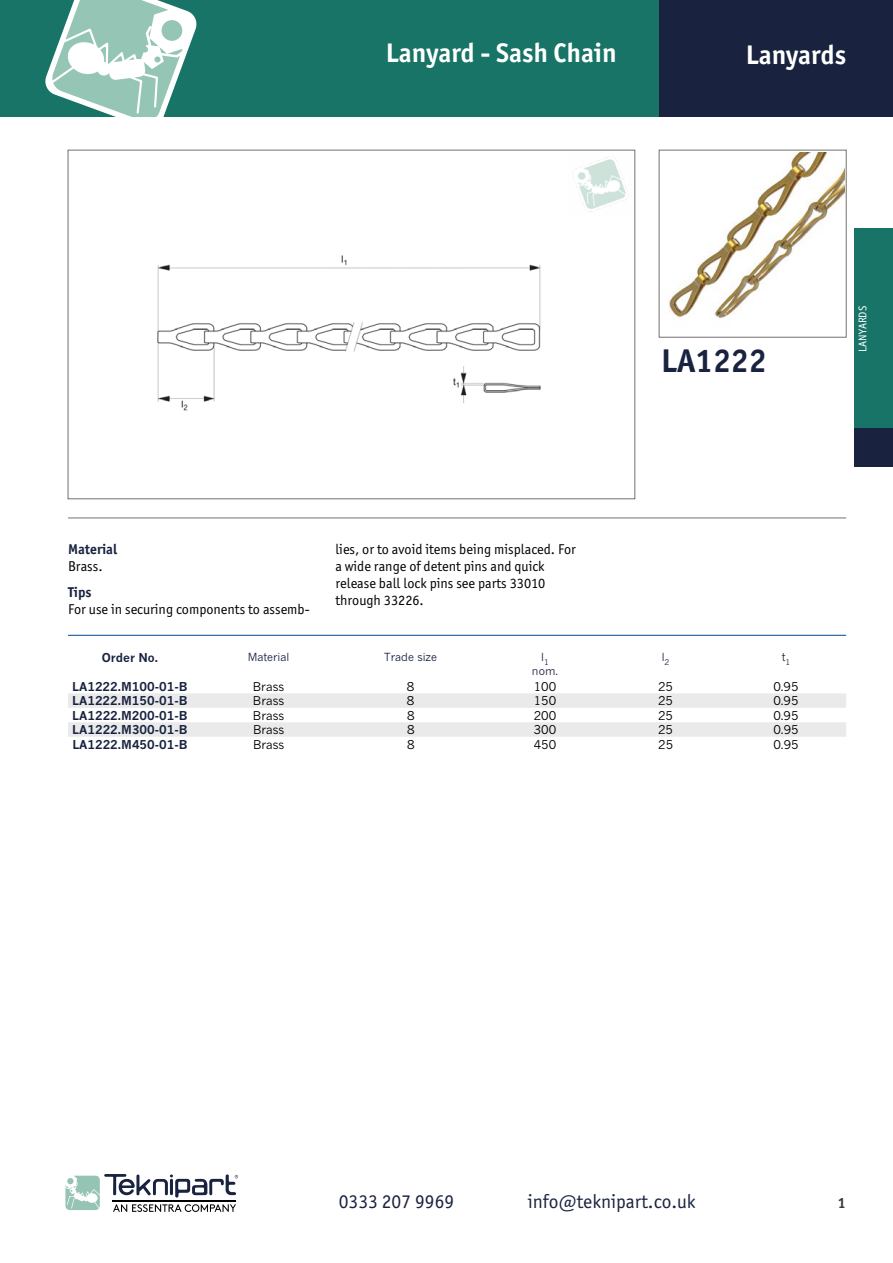
<style>
.page{position:relative;width:893px;height:1263px;background:#fff}
.page>*{position:absolute;margin:0;border:0;box-sizing:border-box;transform-origin:0 0}
.t1{font:700 33px "Officina Sans ITC Pro";color:#192340}
.t2{font:700 27px "Officina Sans ITC Pro";color:#fff}
.t3{font:19.5px "Officina Sans ITC Pro";color:#192340}
.t4{font:700 15px "Officina Sans ITC Pro";color:#3c3c3b}
.t5{font:14.25px/17.1px "Officina Sans ITC Pro";color:#000}
.t6{font:700 14.25px "Officina Sans ITC Pro";color:#192340}
.t7{font:700 12px "News Gothic MT Pro";color:#192340}
.t8{font:12px "News Gothic MT Pro";color:#000}
.t9{font:11.25px "Officina Sans ITC Pro";color:#fff}
.t10{font:11.1px/13.2px "News Gothic MT Pro";color:#192340;text-align:center}
</style>
<div class="page">
<div style="left:0;top:0;width:659px;height:116px;background:#177466"></div>
<svg style="left:45px;top:0;width:152px;height:116px"></svg>
<div style="left:659px;top:0;width:234px;height:116px;background:#192340"></div>
<div style="left:855px;top:228px;width:38px;height:200px;background:#177466"></div>
<div style="left:855px;top:428px;width:38px;height:38px;background:#192340"></div>
<svg style="left:68px;top:693px;width:778px;height:44px"></svg>
<img style="left:157px;top:255px;width:384px;height:156px">
<img style="left:572px;top:157px;width:57px;height:55px">
<div style="left:659px;top:150px;width:187px;height:187px;border:1px solid #746f70"></div>
<img style="left:669px;top:152px;width:175px;height:166px">
<svg style="left:65px;top:1174px;width:173px;height:38px"></svg>
<hr style="left:68px;top:518px;width:778px;height:1px;background:#746f70">
<hr style="left:68px;top:635px;width:778px;height:1px;background:#00488d">
<h2 class="t2" style="left:386px;top:36px;width:232px">Lanyard - Sash Chain</h2>
<h2 class="t2" style="left:746px;top:38px;width:102px">Lanyards</h2>
<h1 class="t1" style="left:661px;top:340px;width:107px">LA1222</h1>
<p class="t9" style="left:856px;top:352px;width:47px;rotate:-90deg">LANYARDS</p>
<p class="t6" style="left:68px;top:540px;width:51px">Material</p>
<p class="t5" style="left:68px;top:558px;width:36px">Brass.</p>
<p class="t6" style="left:68px;top:583px;width:25px">Tips</p>
<p class="t5" style="left:68px;top:600px;width:243px">For use in securing components to assemb-</p>
<p class="t5" style="left:335px;top:541px;width:242px">lies, or to avoid items being misplaced. For a wide range of detent pins and quick release ball lock pins see parts 33010 through 33226.</p>
<p class="t7" style="left:102px;top:650px;width:58px">Order No.</p>
<p class="t10" style="left:248px;top:650px;width:43px">Material</p>
<p class="t10" style="left:384px;top:650px;width:54px">Trade size</p>
<p class="t10" style="left:532px;top:650px;width:27px">l<sub>1 </sub>nom.</p>
<p class="t10" style="left:662px;top:650px;width:9px">l<sub>2</sub></p>
<p class="t10" style="left:782px;top:650px;width:10px">t<sub>1</sub></p>
<p class="t7" style="left:72px;top:679px;width:117px">LA1222.M100-01-B</p>
<p class="t8" style="left:253px;top:679px;width:33px">Brass</p>
<p class="t8" style="left:407px;top:679px;width:9px">8</p>
<p class="t8" style="left:534px;top:679px;width:24px">100</p>
<p class="t8" style="left:658px;top:679px;width:16px">25</p>
<p class="t8" style="left:773px;top:679px;width:27px">0.95</p>
<p class="t7" style="left:72px;top:693px;width:117px">LA1222.M150-01-B</p>
<p class="t8" style="left:253px;top:693px;width:33px">Brass</p>
<p class="t8" style="left:407px;top:693px;width:9px">8</p>
<p class="t8" style="left:534px;top:693px;width:24px">150</p>
<p class="t8" style="left:658px;top:693px;width:16px">25</p>
<p class="t8" style="left:773px;top:693px;width:27px">0.95</p>
<p class="t7" style="left:72px;top:708px;width:117px">LA1222.M200-01-B</p>
<p class="t8" style="left:253px;top:708px;width:33px">Brass</p>
<p class="t8" style="left:407px;top:708px;width:9px">8</p>
<p class="t8" style="left:534px;top:708px;width:24px">200</p>
<p class="t8" style="left:658px;top:708px;width:16px">25</p>
<p class="t8" style="left:773px;top:708px;width:27px">0.95</p>
<p class="t7" style="left:72px;top:722px;width:117px">LA1222.M300-01-B</p>
<p class="t8" style="left:253px;top:722px;width:33px">Brass</p>
<p class="t8" style="left:407px;top:722px;width:9px">8</p>
<p class="t8" style="left:534px;top:722px;width:24px">300</p>
<p class="t8" style="left:658px;top:722px;width:16px">25</p>
<p class="t8" style="left:773px;top:722px;width:27px">0.95</p>
<p class="t7" style="left:72px;top:737px;width:117px">LA1222.M450-01-B</p>
<p class="t8" style="left:253px;top:737px;width:33px">Brass</p>
<p class="t8" style="left:407px;top:737px;width:9px">8</p>
<p class="t8" style="left:534px;top:737px;width:24px">450</p>
<p class="t8" style="left:658px;top:737px;width:16px">25</p>
<p class="t8" style="left:773px;top:737px;width:27px">0.95</p>
<h3 class="t3" style="left:339px;top:1189px;width:117px">0333 207 9969</h3>
<h3 class="t3" style="left:528px;top:1189px;width:169px">info@teknipart.co.uk</h3>
<p class="t4" style="left:838px;top:1193px;width:10px">1</p>
</div>
